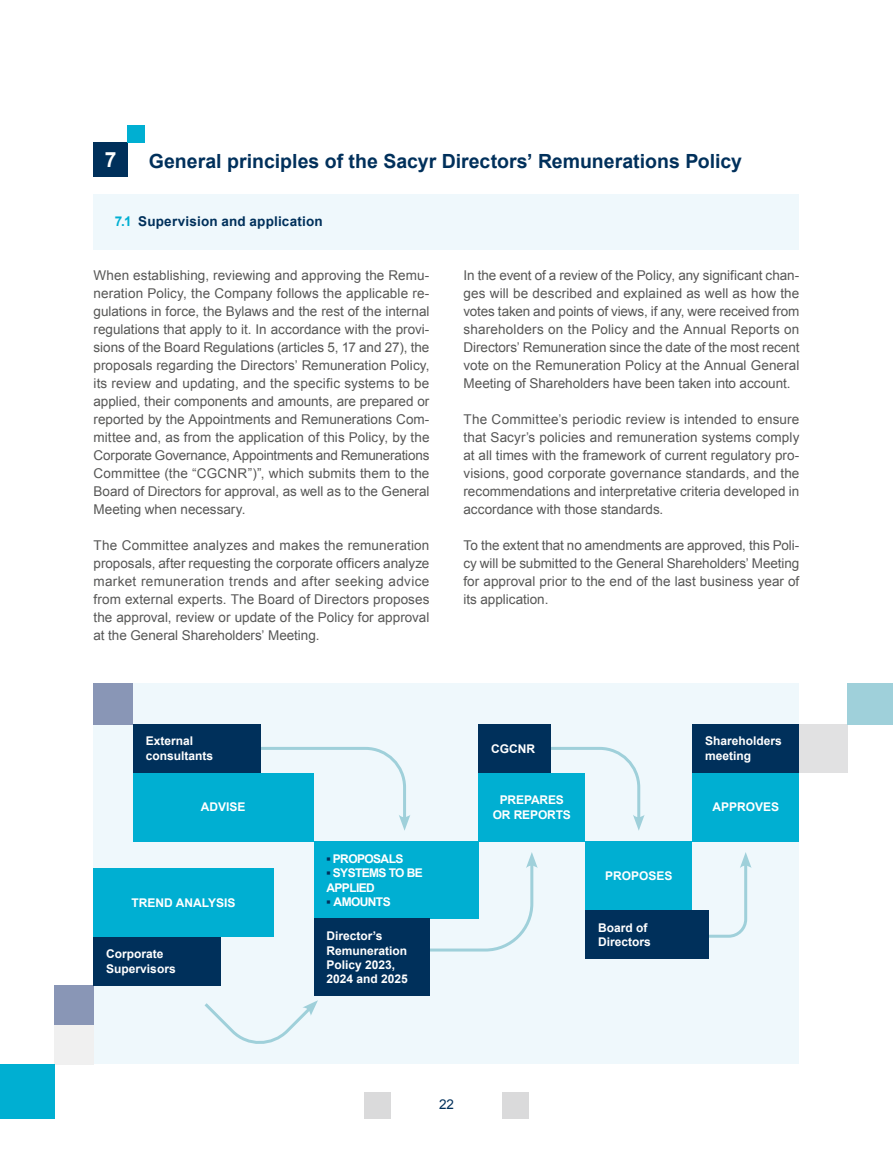
<style>
.page{position:relative;width:893px;height:1149px;background:#fff}
.page>*{position:absolute;margin:0;border:0;box-sizing:border-box;transform-origin:0 0}
.t1{font:700 21px "Arial";color:#fff}
._1_TITULO__EXP{font:700 19.5px "Arial";color:#00305b}
.TXT{font:13.5px/18px "Arial";color:#575756;text-align:justify}
.t2{font:700 13.5px "Arial";letter-spacing:.015em;color:#00305b}
.t3{font:13.5px "Arial";color:#00305b}
.t4{font:700 12px/14.4px "Arial";color:#fff}
.t5{font:700 12px/14.4px "Arial";letter-spacing:-.05em;color:#fff}
.s1{color:#00afd2}
.s2{color:#00305b}
</style>
<div class="page">
<div style="left:94px;top:682px;width:705px;height:381px;background:#eff8fc"></div>
<div style="left:54px;top:1024px;width:40px;height:40px;background:#f0f0f0"></div>
<div style="left:0;top:1064px;width:54px;height:54px;background:#00afd2"></div>
<div style="left:54px;top:985px;width:40px;height:39px;background:#8996b6"></div>
<div style="left:94px;top:682px;width:39px;height:42px;background:#8996b6"></div>
<div style="left:799px;top:724px;width:49px;height:48px;background:#e1e1e2"></div>
<div style="left:848px;top:682px;width:45px;height:42px;background:#9fd0da"></div>
<svg style="left:261px;top:747px;width:149px;height:83px"></svg>
<svg style="left:429px;top:851px;width:109px;height:101px"></svg>
<svg style="left:709px;top:852px;width:42px;height:86px"></svg>
<svg style="left:551px;top:747px;width:94px;height:83px"></svg>
<svg style="left:204px;top:1000px;width:114px;height:44px"></svg>
<div style="left:133px;top:772px;width:180px;height:69px;background:#00afd2"></div>
<div style="left:478px;top:772px;width:107px;height:69px;background:#00afd2"></div>
<div style="left:585px;top:841px;width:107px;height:68px;background:#00afd2"></div>
<div style="left:692px;top:772px;width:107px;height:69px;background:#00afd2"></div>
<div style="left:94px;top:868px;width:180px;height:68px;background:#00afd2"></div>
<div style="left:314px;top:841px;width:164px;height:77px;background:#00afd2"></div>
<div style="left:133px;top:724px;width:128px;height:48px;background:#00305b"></div>
<div style="left:692px;top:724px;width:107px;height:48px;background:#00305b"></div>
<div style="left:94px;top:936px;width:127px;height:49px;background:#00305b"></div>
<div style="left:585px;top:909px;width:124px;height:49px;background:#00305b"></div>
<div style="left:314px;top:918px;width:115px;height:77px;background:#00305b"></div>
<div style="left:478px;top:724px;width:73px;height:48px;background:#00305b"></div>
<div style="left:94px;top:194px;width:705px;height:56px;background:#eff8fc"></div>
<div style="left:94px;top:142px;width:34px;height:35px;background:#00305b"></div>
<div style="left:128px;top:125px;width:17px;height:17px;background:#00afd2"></div>
<div style="left:502px;top:1091px;width:26px;height:27px;background:#dadadb"></div>
<div style="left:365px;top:1091px;width:26px;height:27px;background:#dadadb"></div>
<p class="t1" style="left:105px;top:146px;width:13px">7</p>
<p class="_1_TITULO__EXP" style="left:149px;top:149px;width:595px">General principles of the Sacyr Directors’ Remunerations Policy</p>
<p class="t2" style="left:115px;top:212px;width:209px"><span class="s1">7.1</span> Supervision and application</p>
<p class="TXT" style="left:94px;top:266px;width:337px">When establishing, reviewing and approving the Remu&shy;neration Policy, the Company follows the applicable re&shy;gulations in force, the Bylaws and the rest of the internal regulations that apply to it. In accordance with the provi&shy;sions of the Board Regulations (articles 5, 17 and 27), the proposals regarding the Directors’ Remuneration Policy, its review and updating, and the specific systems to be applied, their components and amounts, are prepared or reported by the Appointments and Remunerations Com&shy;mittee and, as from the application of this Policy, by the Corporate Governance, Appointments and Remunerations Committee (the “CGCNR”)”, which submits them to the Board of Directors for approval, as well as to the General Meeting when necessary.</p>
<p class="TXT" style="left:94px;top:536px;width:337px">The Committee analyzes and makes the remuneration proposals, after requesting the corporate officers analyze market remuneration trends and after seeking advice from external experts. The Board of Directors proposes the approval, review or update of the Policy for approval at the General Shareholders’ Meeting.</p>
<p class="TXT" style="left:463px;top:266px;width:337px">In the event of a review of the Policy, any significant chan&shy;ges will be described and explained as well as how the votes taken and points of views, if any, were received from shareholders on the Policy and the Annual Reports on Directors’ Remuneration since the date of the most recent vote on the Remuneration Policy at the Annual General Meeting of Shareholders have been taken into account.</p>
<p class="TXT" style="left:463px;top:410px;width:337px">The Committee’s periodic review is intended to ensure that Sacyr’s policies and remuneration systems comply at all times with the framework of current regulatory pro&shy;visions, good corporate governance standards, and the recommendations and interpretative criteria developed in accordance with those standards.</p>
<p class="TXT" style="left:463px;top:536px;width:337px">To the extent that no amendments are approved, this Poli&shy;cy will be submitted to the General Shareholders’ Meeting for approval prior to the end of the last business year of its application.</p>
<p class="t4" style="left:146px;top:734px;width:69px">External consultants</p>
<p class="t4" style="left:705px;top:734px;width:78px">Shareholders meeting</p>
<p class="t4" style="left:491px;top:741px;width:45px">CGCNR</p>
<p class="t4" style="left:201px;top:800px;width:46px">ADVISE</p>
<p class="t4" style="left:493px;top:792px;width:80px;text-align:center">PREPARES<br>OR REPORTS</p>
<p class="t4" style="left:132px;top:895px;width:105px">TREND ANALYSIS</p>
<p class="t4" style="left:106px;top:947px;width:71px">Corporate<br>Supervisors</p>
<p class="t5" style="left:326px;top:851px;width:78px"><span class="s2">▪</span> PROPOSALS</p>
<p class="t5" style="left:326px;top:865px;width:98px"><span class="s2">▪</span> SYSTEMS TO BE<br>APPLIED</p>
<p class="t5" style="left:326px;top:894px;width:66px"><span class="s2">▪</span> AMOUNTS</p>
<p class="t4" style="left:326px;top:928px;width:83px">Director’s<br>Remuneration<br>Policy 2023,<br>2024 and 2025</p>
<p class="t4" style="left:605px;top:868px;width:69px">PROPOSES</p>
<p class="t4" style="left:598px;top:920px;width:54px">Board of<br>Directors</p>
<p class="t4" style="left:712px;top:800px;width:68px">APPROVES</p>
<p class="t3" style="left:439px;top:1094px;width:16px">22</p>
</div>
